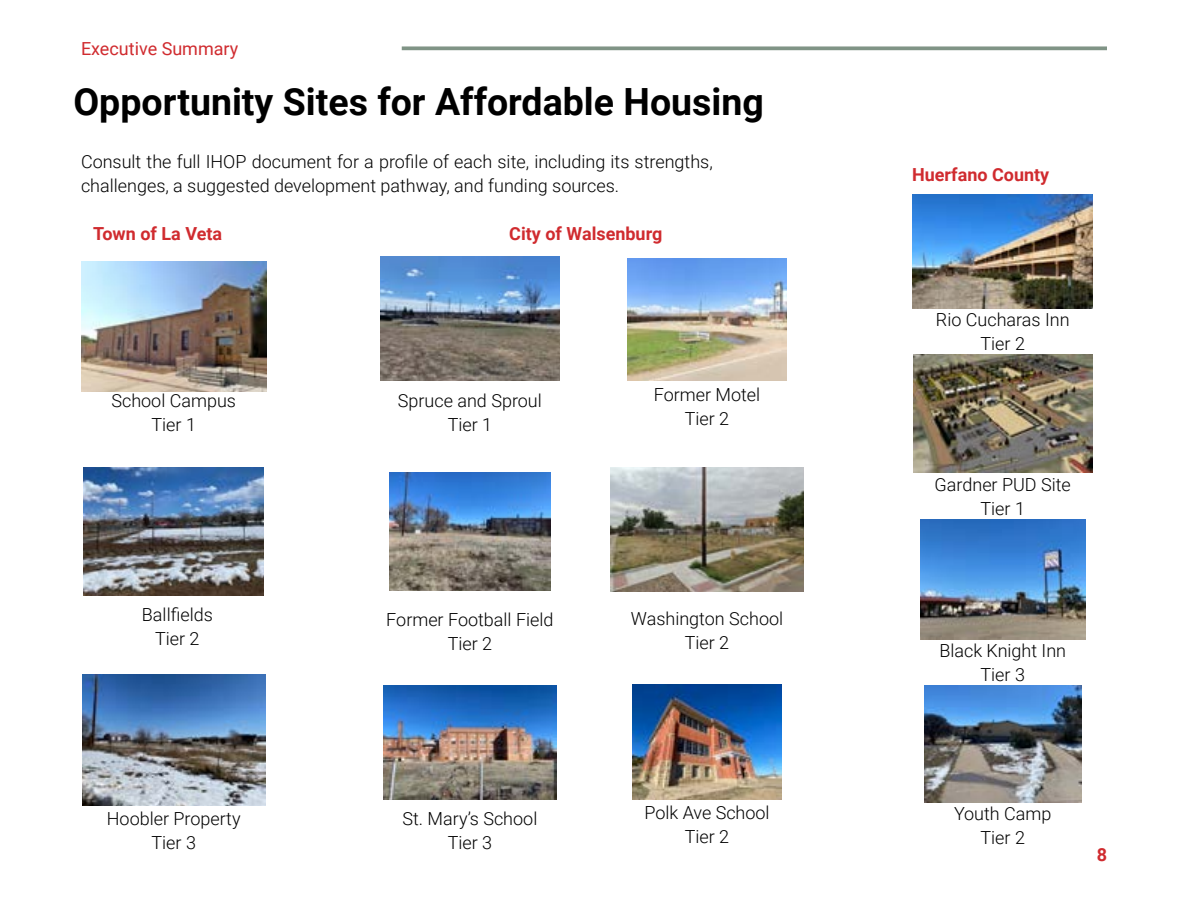
<style>
.page{position:relative;width:1188px;height:918px;background:#fff}
.page>*{position:absolute;margin:0;border:0;box-sizing:border-box;transform-origin:0 0}
.t1{font:700 37.5px "Roboto";color:#000}
.t2{font:300 18px/24px "Roboto";color:#000;text-align:center}
.t3{font:700 18px "Roboto";color:#d02b2f}
.t4{font:18px "Roboto";color:#d02b2f}
</style>
<div class="page">
<img style="left:82px;top:674px;width:183px;height:132px">
<svg style="left:402px;top:46px;width:705px;height:4px;background:#8ea094"></svg>
<img style="left:913px;top:194px;width:180px;height:115px">
<img style="left:913px;top:355px;width:179px;height:118px">
<img style="left:920px;top:519px;width:165px;height:120px">
<img style="left:924px;top:685px;width:157px;height:117px">
<img style="left:380px;top:257px;width:180px;height:124px">
<img style="left:389px;top:472px;width:162px;height:119px">
<img style="left:384px;top:686px;width:172px;height:113px">
<img style="left:627px;top:258px;width:160px;height:123px">
<img style="left:633px;top:684px;width:148px;height:115px">
<img style="left:610px;top:467px;width:194px;height:125px">
<img style="left:81px;top:262px;width:186px;height:130px">
<img style="left:84px;top:467px;width:180px;height:129px">
<p class="t4" style="left:81px;top:36px;width:159px">Executive Summary</p>
<h1 class="t1" style="left:73px;top:76px;width:692px">Opportunity Sites for Affordable Housing</h1>
<p class="t2" style="left:81px;top:149px;width:633px;text-align:left">Consult the full IHOP document for a profile of each site, including its strengths, challenges, a suggested development pathway, and funding sources.</p>
<p class="t3" style="left:93px;top:221px;width:131px">Town of La Veta</p>
<p class="t3" style="left:509px;top:221px;width:155px">City of Walsenburg</p>
<p class="t2" style="left:111px;top:388px;width:126px">School Campus<br>Tier 1</p>
<p class="t2" style="left:398px;top:388px;width:145px">Spruce and Sproul<br>Tier 1</p>
<p class="t2" style="left:654px;top:382px;width:108px">Former Motel<br>Tier 2</p>
<p class="t2" style="left:142px;top:602px;width:72px">Ballfields<br>Tier 2</p>
<p class="t2" style="left:386px;top:607px;width:169px">Former Football Field<br>Tier 2</p>
<p class="t2" style="left:631px;top:606px;width:154px">Washington School<br>Tier 2</p>
<p class="t2" style="left:107px;top:806px;width:135px">Hoobler Property<br>Tier 3</p>
<p class="t2" style="left:402px;top:806px;width:136px">St. Mary’s School<br>Tier 3</p>
<p class="t2" style="left:644px;top:800px;width:127px">Polk Ave School<br>Tier 2</p>
<p class="t3" style="left:912px;top:162px;width:139px">Huerfano County</p>
<p class="t2" style="left:936px;top:307px;width:135px">Rio Cucharas Inn<br>Tier 2</p>
<p class="t2" style="left:935px;top:472px;width:138px">Gardner PUD Site<br>Tier 1</p>
<p class="t2" style="left:939px;top:638px;width:128px">Black Knight Inn<br>Tier 3</p>
<p class="t2" style="left:954px;top:801px;width:99px">Youth Camp<br>Tier 2</p>
<p class="t3" style="left:1097px;top:842px;width:12px">8</p>
</div>
